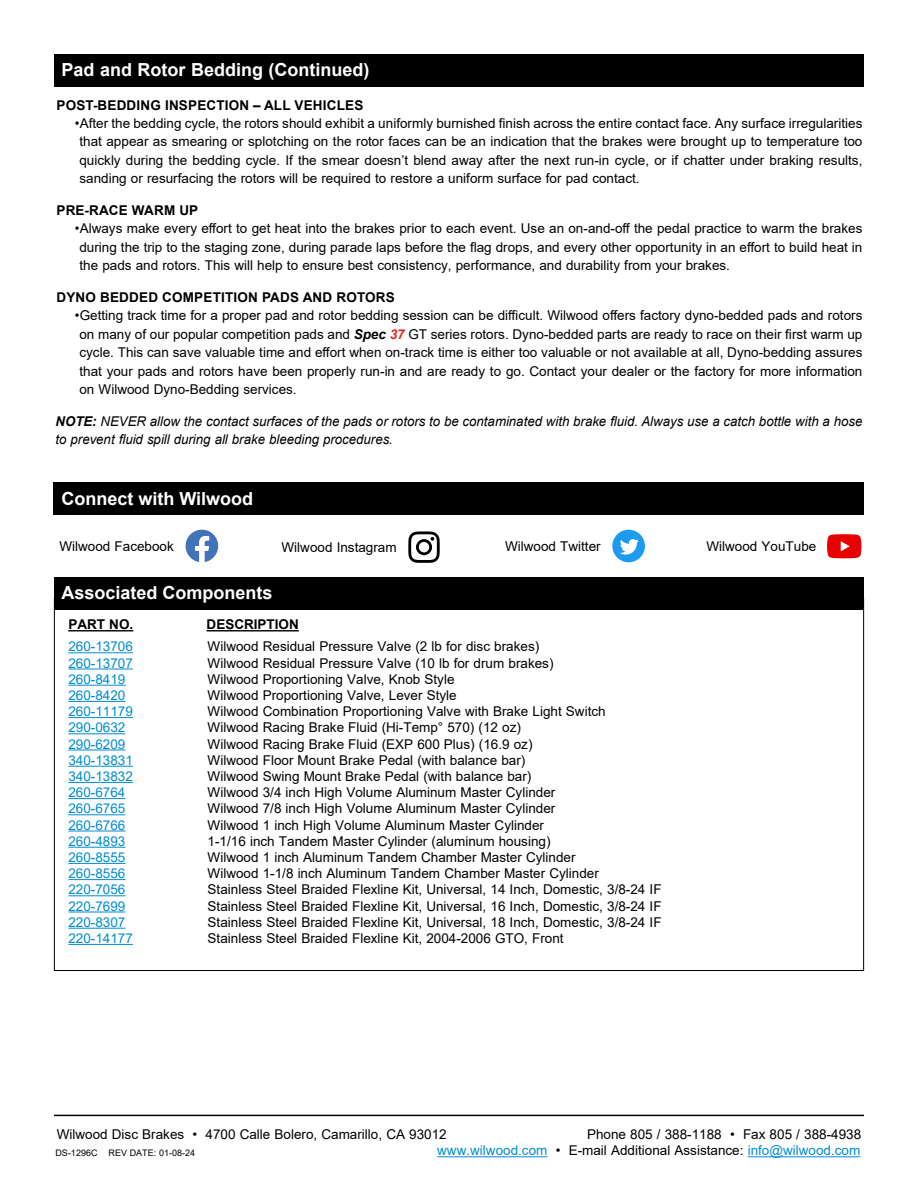
<style>
.page{position:relative;width:918px;height:1188px;background:#fff}
.page>*{position:absolute;margin:0;border:0;box-sizing:border-box;transform-origin:0 0}
.t1{font:700 18px "Arial";color:#fff}
.t2{font:13.5px/16.2px "Arial";color:#000;text-align:justify}
.t3{font:13.5px/16.2px "Arial";color:#008cd1}
.t4{font:italic 13.5px/18.3px "Arial";color:#000}
.t5{font:700 13.5px "Arial";letter-spacing:.015em;color:#000}
.t6{font:9px "Arial";color:#000}
.s1{font-weight:700;font-style:italic}
.s2{font-weight:700;font-style:italic;color:#e0251c}
.s3{font-weight:700}
.s4{color:#000}
</style>
<div class="page">
<hr style="left:54px;top:1115px;width:810px;height:1px;background:#000">
<hr style="left:437px;top:1156px;width:111px;height:1px;background:#008cd1">
<hr style="left:748px;top:1156px;width:112px;height:1px;background:#008cd1">
<div style="left:54px;top:54px;width:810px;height:32px;background:#000"></div>
<hr style="left:68px;top:652px;width:65px;height:1px;background:#008cd1">
<hr style="left:68px;top:669px;width:65px;height:1px;background:#008cd1">
<hr style="left:68px;top:685px;width:57px;height:1px;background:#008cd1">
<hr style="left:68px;top:701px;width:57px;height:1px;background:#008cd1">
<hr style="left:68px;top:717px;width:65px;height:1px;background:#008cd1">
<hr style="left:68px;top:733px;width:57px;height:1px;background:#008cd1">
<hr style="left:68px;top:750px;width:57px;height:1px;background:#008cd1">
<hr style="left:68px;top:766px;width:65px;height:1px;background:#008cd1">
<hr style="left:68px;top:782px;width:65px;height:1px;background:#008cd1">
<hr style="left:68px;top:798px;width:57px;height:1px;background:#008cd1">
<hr style="left:68px;top:814px;width:57px;height:1px;background:#008cd1">
<hr style="left:68px;top:831px;width:57px;height:1px;background:#008cd1">
<hr style="left:68px;top:847px;width:57px;height:1px;background:#008cd1">
<hr style="left:68px;top:863px;width:57px;height:1px;background:#008cd1">
<hr style="left:68px;top:879px;width:57px;height:1px;background:#008cd1">
<hr style="left:68px;top:895px;width:57px;height:1px;background:#008cd1">
<hr style="left:68px;top:912px;width:57px;height:1px;background:#008cd1">
<hr style="left:68px;top:928px;width:57px;height:1px;background:#008cd1">
<hr style="left:68px;top:944px;width:65px;height:1px;background:#008cd1">
<hr style="left:68px;top:630px;width:65px;height:1px;background:#000">
<hr style="left:207px;top:630px;width:92px;height:1px;background:#000">
<div style="left:54px;top:577px;width:810px;height:32px;background:#000"></div>
<div style="left:54px;top:482px;width:810px;height:33px;background:#000"></div>
<svg style="left:186px;top:530px;width:32px;height:32px"></svg>
<div style="left:612px;top:530px;width:33px;height:32px;background:#1d9bf0;border-radius:50%"></div>
<svg style="left:620px;top:539px;width:19px;height:16px"></svg>
<svg style="left:408px;top:531px;width:32px;height:32px"></svg>
<svg style="left:827px;top:534px;width:34px;height:24px"></svg>
<h1 class="t1" style="left:62px;top:57px;width:309px">Pad and Rotor Bedding (Continued)</h1>
<p class="t5" style="left:56px;top:95px;width:308px">POST-BEDDING INSPECTION – ALL VEHICLES</p>
<p class="t2" style="left:79px;top:114px;width:784px;line-height:18.3px;text-indent:-4px">•After the bedding cycle, the rotors should exhibit a uniformly burnished finish across the entire contact face. Any surface irregularities that appear as smearing or splotching on the rotor faces can be an indication that the brakes were brought up to temperature too quickly during the bedding cycle. If the smear doesn’t blend away after the next run-in cycle, or if chatter under braking results, sanding or resurfacing the rotors will be required to restore a uniform surface for pad contact.</p>
<p class="t5" style="left:56px;top:201px;width:143px">PRE-RACE WARM UP</p>
<p class="t2" style="left:79px;top:219px;width:784px;line-height:18.3px;text-indent:-4px">•Always make every effort to get heat into the brakes prior to each event. Use an on-and-off the pedal practice to warm the brakes during the trip to the staging zone, during parade laps before the flag drops, and every other opportunity in an effort to build heat in the pads and rotors. This will help to ensure best consistency, performance, and durability from your brakes.</p>
<p class="t5" style="left:56px;top:288px;width:340px">DYNO BEDDED COMPETITION PADS AND ROTORS</p>
<p class="t2" style="left:79px;top:306px;width:785px;line-height:18.3px;text-indent:-4px">•Getting track time for a proper pad and rotor bedding session can be difficult. Wilwood offers factory dyno-bedded pads and rotors on many of our popular competition pads and <span class="s1">Spec</span> <span class="s2">37</span> GT series rotors. Dyno-bedded parts are ready to race on their first warm up cycle. This can save valuable time and effort when on-track time is either too valuable or not available at all, Dyno-bedding assures that your pads and rotors have been properly run-in and are ready to go. Contact your dealer or the factory for more information on Wilwood Dyno-Bedding services.</p>
<p class="t4" style="left:56px;top:412px;width:808px"><span class="s3">NOTE:</span> NEVER allow the contact surfaces of the pads or rotors to be contaminated with brake fluid. Always use a catch bottle with a hose to prevent fluid spill during all brake bleeding procedures.</p>
<h1 class="t1" style="left:61px;top:485px;width:193px">Connect with Wilwood</h1>
<p class="t2" style="left:59px;top:538px;width:116px">Wilwood Facebook</p>
<p class="t2" style="left:282px;top:539px;width:117px">Wilwood Instagram</p>
<p class="t2" style="left:505px;top:538px;width:97px">Wilwood Twitter</p>
<p class="t2" style="left:706px;top:538px;width:111px">Wilwood YouTube</p>
<h1 class="t1" style="left:62px;top:580px;width:213px">Associated Components</h1>
<p class="t5" style="left:68px;top:615px;width:66px">PART NO.</p>
<p class="t5" style="left:207px;top:615px;width:94px">DESCRIPTION</p>
<p class="t3" style="left:68px;top:638px;width:66px">260-13706<br>260-13707<br>260-8419<br>260-8420<br>260-11179<br>290-0632<br>290-6209<br>340-13831<br>340-13832<br>260-6764<br>260-6765<br>260-6766<br>260-4893<br>260-8555<br>260-8556<br>220-7056<br>220-7699<br>220-8307<br>220-14177</p>
<p class="t2" style="left:208px;top:638px;width:455px;text-align:left">Wilwood Residual Pressure Valve (2 lb for disc brakes)<br>Wilwood Residual Pressure Valve (10 lb for drum brakes)<br>Wilwood Proportioning Valve, Knob Style<br>Wilwood Proportioning Valve, Lever Style<br>Wilwood Combination Proportioning Valve with Brake Light Switch<br>Wilwood Racing Brake Fluid (Hi-Temp° 570) (12 oz)<br>Wilwood Racing Brake Fluid (EXP 600 Plus) (16.9 oz)<br>Wilwood Floor Mount Brake Pedal (with balance bar)<br>Wilwood Swing Mount Brake Pedal (with balance bar)<br>Wilwood 3/4 inch High Volume Aluminum Master Cylinder<br>Wilwood 7/8 inch High Volume Aluminum Master Cylinder<br>Wilwood 1 inch High Volume Aluminum Master Cylinder<br>1-1/16 inch Tandem Master Cylinder (aluminum housing)<br>Wilwood 1 inch Aluminum Tandem Chamber Master Cylinder<br>Wilwood 1-1/8 inch Aluminum Tandem Chamber Master Cylinder<br>Stainless Steel Braided Flexline Kit, Universal, 14 Inch, Domestic, 3/8-24 IF Stainless Steel Braided Flexline Kit, Universal, 16 Inch, Domestic, 3/8-24 IF Stainless Steel Braided Flexline Kit, Universal, 18 Inch, Domestic, 3/8-24 IF Stainless Steel Braided Flexline Kit, 2004-2006 GTO, Front</p>
<p class="t2" style="left:57px;top:1126px;width:392px">Wilwood Disc Brakes • 4700 Calle Bolero, Camarillo, CA 93012</p>
<p class="t2" style="left:587px;top:1126px;width:276px">Phone 805 / 388-1188 • Fax 805 / 388-4938</p>
<p class="t6" style="left:56px;top:1146px;width:141px">DS-1296C REV DATE: 01-08-24</p>
<p class="t3" style="left:437px;top:1142px;width:425px">www.wilwood.com <span class="s4">• E-mail Additional Assistance:</span> info@wilwood.com</p>
</div>
